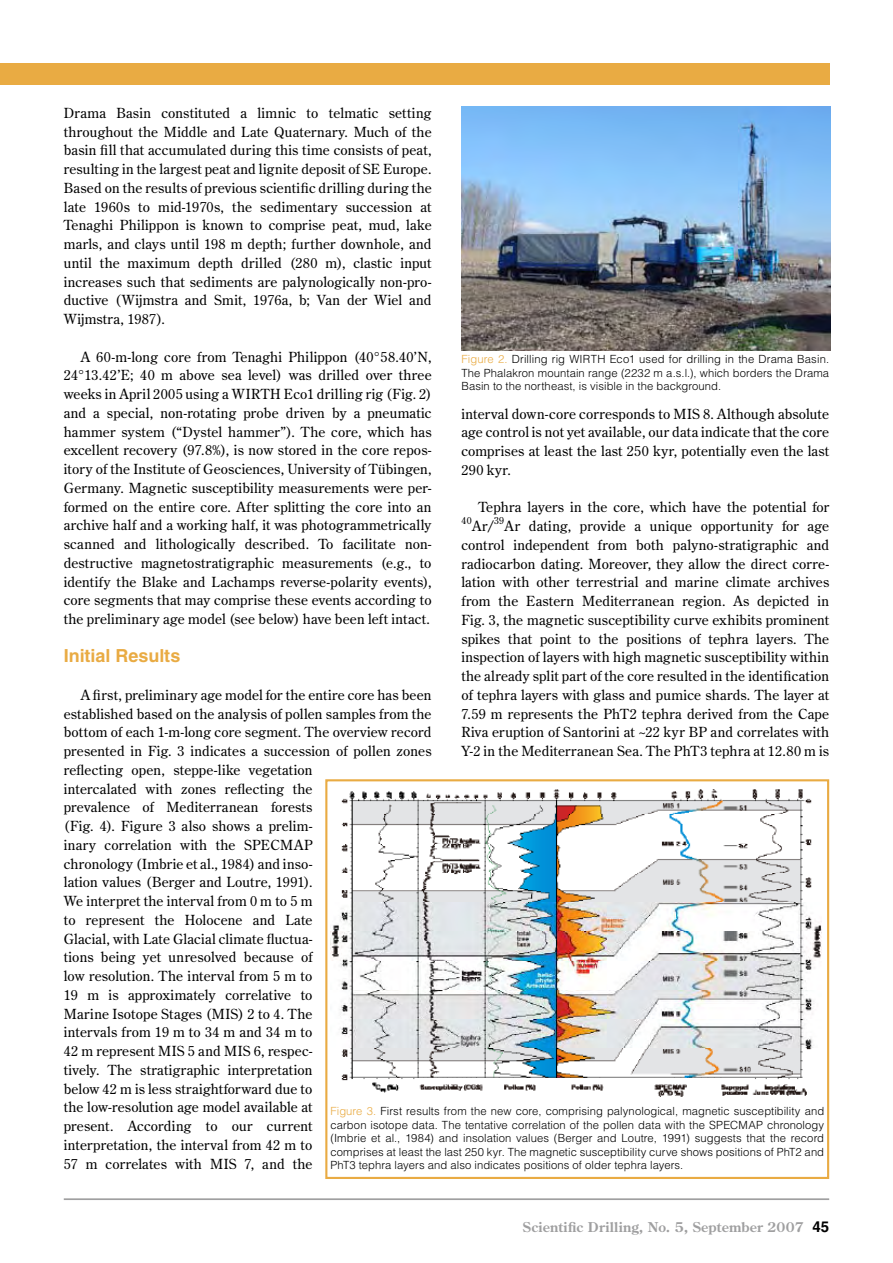
<style>
.page{position:relative;width:893px;height:1263px;background:#fff}
.page>*{position:absolute;margin:0;border:0;box-sizing:border-box;transform-origin:0 0}
.t1{font:700 18px "Helvetica LT Std";color:#e9ab43}
.t2{font:13.8px/18.8px "Century Old Style Std";letter-spacing:.015em;color:#000;text-align:justify}
.t3{font:700 13.5px "Century Old Style Std";letter-spacing:.02em;color:#9f9fa0}
.t4{font:300 11.25px/13.5px "Helvetica LT Std";letter-spacing:.005em;color:#000;text-align:justify}
.t5{font:9.75px "Century Old Style Std";color:#000}
.s1{color:#e9ab43}
.s2{font-family:"Helvetica LT Std";font-size:15px;color:#000}
</style>
<div class="page">
<hr style="left:64px;top:1198px;width:765px;height:2px;background:#9f9fa0">
<div style="left:0;top:64px;width:829px;height:21px;background:#e9ab43"></div>
<img style="left:461px;top:106px;width:369px;height:245px">
<div style="left:325px;top:779px;width:504px;height:400px;border:2px solid #e9ab43"></div>
<img style="left:331px;top:789px;width:491px;height:308px">
<p class="t2" style="left:64px;top:103px;width:369px">Drama Basin constituted a limnic to telmatic setting throughout the Middle and Late Quaternary. Much of the basin fill that accumulated during this time consists of peat, resulting in the largest peat and lignite deposit of SE Europe.<br>Based on the results of previous scientific drilling during the late 1960s to mid-1970s, the sedimentary succession at Tenaghi Philippon is known to comprise peat, mud, lake marls, and clays until 198 m depth; further downhole, and until the maximum depth drilled (280 m), clastic input increases such that sediments are palynologically non-pro&shy;ductive (Wijmstra and Smit, 1976a, b; Van der Wiel and Wijmstra, 1987).</p>
<p class="t2" style="left:64px;top:347px;width:369px;text-indent:17px">A 60-m-long core from Tenaghi Philippon (40°58.40’N, 24°13.42’E; 40 m above sea level) was drilled over three weeks in April 2005 using a WIRTH Eco1 drilling rig (Fig. 2) and a special, non-rotating probe driven by a pneumatic hammer system (“Dystel hammer”). The core, which has excellent recovery (97.8%), is now stored in the core repos&shy;itory of the Institute of Geosciences, University of Tübingen, Germany. Magnetic susceptibility measurements were per&shy;formed on the entire core. After splitting the core into an archive half and a working half, it was photogrammetrically scanned and lithologically described. To facilitate non&shy;destructive magnetostratigraphic measurements (e.g., to identify the Blake and Lachamps reverse-polarity events), core segments that may comprise these events according to the preliminary age model (see below) have been left intact.</p>
<h1 class="t1" style="left:64px;top:644px;width:118px">Initial Results</h1>
<p class="t2" style="left:64px;top:685px;width:369px;text-align:left;text-indent:17px">A first, preliminary age model for the entire core has been established based on the analysis of pollen sam-ples from the bottom of each 1-m-long core segment. The overview record presented in Fig. 3 indicates a succession of pollen zones reflecting open, steppe-like vegetation<br>intercalated with zones reflecting the<br>prevalence of Mediterranean forests<br>(Fig. 4). Fig-ure 3 also shows a prelim-<br>inary correlation with the SPECMAP<br>chronology (Imbrie et al., 1984) and inso-<br>lation values (Berger and Loutre, 1991).<br>We interpret the interval from 0 m to 5 m<br>to represent the Holocene and Late<br>Glacial, with Late Glacial climate fluctua-<br>tions being yet unresolved because of<br>low resolution. The interval from 5 m to<br>19 m is approximately correlative to<br>Marine Isotope Stages (MIS) 2 to 4. The<br>intervals from 19 m to 34 m and 34 m to<br>42 m represent MIS 5 and MIS 6, respec-<br>tively. The stratigraphic interpretation<br>below 42 m is less straightforward due to<br>the low-resolution age model available at<br>present. According to our current<br>interpreta-tion, the interval from 42 m to<br>57 m correlates with MIS 7, and the</p>
<p class="t4" style="left:461px;top:352px;width:369px"><span class="s1">Figure 2.</span> Drilling rig WIRTH Eco1 used for drilling in the Drama Basin.<br>The Phalakron mountain range (2232 m a.s.l.), which borders the Drama Basin to the northeast, is visible in the background.</p>
<p class="t2" style="left:461px;top:404px;width:369px">interval down-core corresponds to MIS 8. Although absolute age control is not yet available, our data indicate that the core comprises at least the last 250 kyr, potentially even the last 290 kyr.</p>
<p class="t2" style="left:478px;top:498px;width:352px">Tephra layers in the core, which have the potential for</p>
<p class="t5" style="left:461px;top:515px;width:12px">40</p>
<p class="t2" style="left:472px;top:516px;width:24px">Ar/</p>
<p class="t5" style="left:494px;top:515px;width:12px">39</p>
<p class="t2" style="left:461px;top:516px;width:369px;text-indent:43px">Ar dating, provide a unique opportunity for age control independent from both palyno-stratigraphic and radiocarbon dating. Moreover, they allow the direct corre&shy;lation with other terrestrial and marine climate archives from the Eastern Mediterranean region. As depicted in Fig. 3, the magnetic susceptibility curve exhibits promi-nent spikes that point to the positions of tephra layers. The inspection of layers with high magnetic susceptibility within the already split part of the core resulted in the identification of tephra layers with glass and pumice shards. The layer at 7.59 m represents the PhT2 tephra derived from the Cape Riva eruption of Santorini at ~22 kyr BP and correlates with Y-2 in the Mediterranean Sea. The PhT3 tephra at 12.80 m is</p>
<p class="t4" style="left:330px;top:1104px;width:495px"><span class="s1">Figure 3.</span> First results from the new core, comprising palynological, magnetic susceptibility and carbon isotope data. The tentative correlation of the pollen data with the SPECMAP chronology (Imbrie et al., 1984) and insolation values (Berger and Loutre, 1991) suggests that the record comprises at least the last 250 kyr. The magnetic susceptibility curve shows positions of PhT2 and PhT3 tephra layers and also indicates positions of older tephra layers.</p>
<p class="t3" style="left:523px;top:1218px;width:308px">Scientific Drilling, No. 5, September 2007 <span class="s2">45</span></p>
</div>
